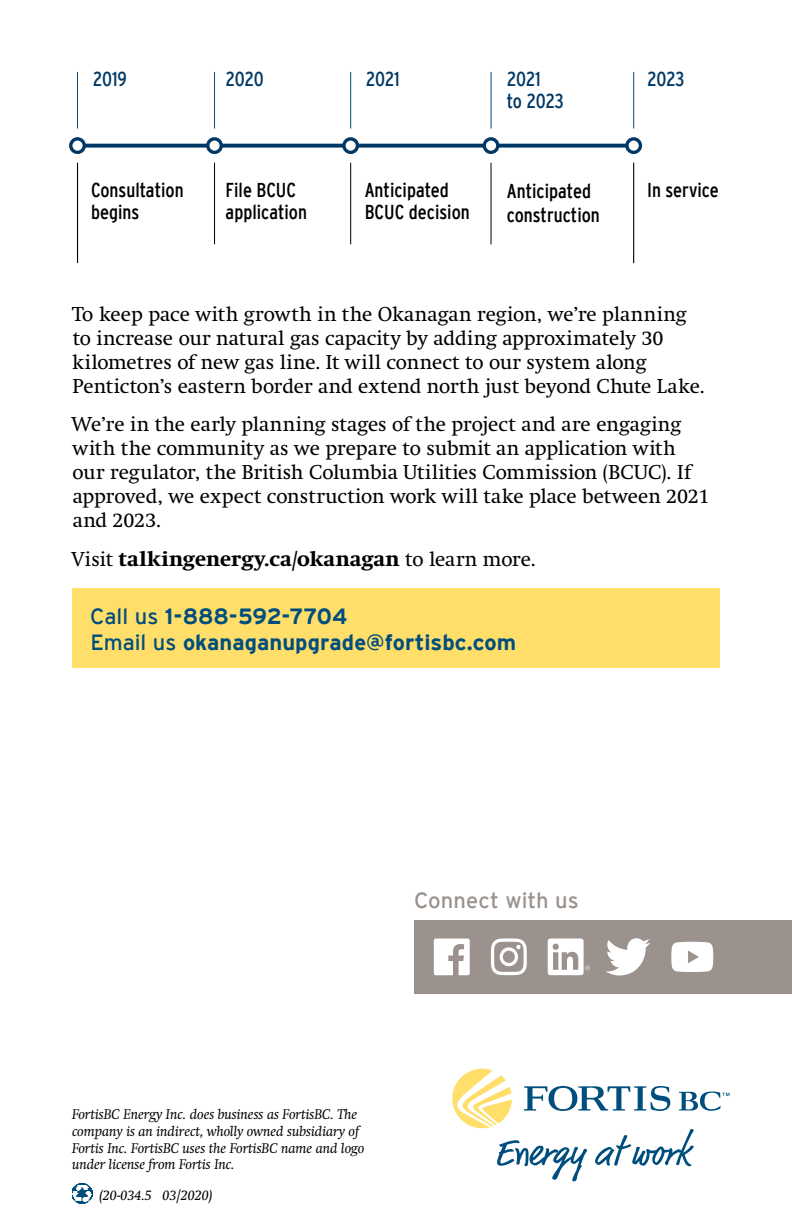
<style>
.page{position:relative;width:792px;height:1224px;background:#fff}
.page>*{position:absolute;margin:0;border:0;box-sizing:border-box;transform-origin:0 0}
.t1{font:700 22px/26.4px "Interstate";color:#004e7d}
.t2{font:22px "Interstate";color:#9b928d}
.t3{font:20px/24px "Swift C";color:#000}
.t4{font:condensed 20px/21.8px "Interstate";color:#000}
.t5{font:20px "Swift Extra Bold C";letter-spacing:.01em;color:#000}
.t6{font:condensed 20px/21.8px "Interstate";letter-spacing:-.01em;color:#003865}
.t7{font:italic 14px/16.8px "Swift C";color:#000}
.s1{font-family:"Swift C"}
.s2{font-weight:400}
</style>
<div class="page">
<img style="left:72px;top:1183px;width:20px;height:21px">
<svg style="left:497px;top:1140px;width:90px;height:41px"></svg>
<svg style="left:595px;top:1129px;width:99px;height:37px"></svg>
<svg style="left:679px;top:1092px;width:50px;height:19px"></svg>
<svg style="left:524px;top:1086px;width:146px;height:25px"></svg>
<svg style="left:452px;top:1069px;width:60px;height:59px"></svg>
<div style="left:72px;top:588px;width:648px;height:80px;background:#ffde6a"></div>
<div style="left:414px;top:920px;width:320px;height:74px;background:#9b928d"></div>
<svg style="left:671px;top:942px;width:42px;height:30px"></svg>
<svg style="left:606px;top:938px;width:44px;height:37px"></svg>
<svg style="left:548px;top:939px;width:42px;height:36px"></svg>
<svg style="left:491px;top:938px;width:36px;height:37px"></svg>
<svg style="left:434px;top:939px;width:36px;height:36px"></svg>
<div style="left:728px;top:920px;width:64px;height:74px;background:#9b928d"></div>
<svg style="left:86px;top:144px;width:539px;height:4px;fill:#003865"></svg>
<svg style="left:71px;top:139px;width:13px;height:13px"></svg>
<div style="left:69px;top:137px;width:17px;height:17px;border:3px solid #003865;border-radius:50%"></div>
<svg style="left:208px;top:139px;width:13px;height:13px"></svg>
<div style="left:206px;top:137px;width:17px;height:17px;border:3px solid #003865;border-radius:50%"></div>
<svg style="left:344px;top:139px;width:13px;height:13px"></svg>
<div style="left:342px;top:137px;width:17px;height:17px;border:3px solid #003865;border-radius:50%"></div>
<svg style="left:484px;top:139px;width:14px;height:13px"></svg>
<div style="left:483px;top:137px;width:16px;height:17px;border:3px solid #003865;border-radius:50%"></div>
<svg style="left:627px;top:139px;width:13px;height:13px"></svg>
<div style="left:625px;top:137px;width:17px;height:17px;border:3px solid #003865;border-radius:50%"></div>
<hr style="left:77px;top:72px;width:1px;height:57px;background:#004e7d">
<hr style="left:214px;top:72px;width:1px;height:57px;background:#004e7d">
<hr style="left:350px;top:72px;width:1px;height:57px;background:#004e7d">
<hr style="left:491px;top:72px;width:1px;height:57px;background:#004e7d">
<hr style="left:633px;top:72px;width:1px;height:57px;background:#004e7d">
<hr style="left:77px;top:163px;width:1px;height:100px;background:#000">
<hr style="left:214px;top:163px;width:1px;height:81px;background:#000">
<hr style="left:350px;top:163px;width:1px;height:81px;background:#000">
<hr style="left:491px;top:163px;width:1px;height:81px;background:#000">
<hr style="left:633px;top:163px;width:1px;height:100px;background:#000">
<p class="t6" style="left:93px;top:68px;width:36px">2019</p>
<p class="t6" style="left:226px;top:68px;width:40px">2020</p>
<p class="t6" style="left:366px;top:68px;width:35px">2021</p>
<p class="t6" style="left:507px;top:68px;width:59px">2021<br>to 2023</p>
<p class="t6" style="left:647px;top:68px;width:39px">2023</p>
<p class="t4" style="left:91px;top:179px;width:94px">Consultation begins</p>
<p class="t4" style="left:226px;top:179px;width:83px">File BCUC application</p>
<p class="t4" style="left:365px;top:179px;width:107px">Anticipated<br>BCUC decision</p>
<p class="t4" style="left:507px;top:179px;width:95px;line-height:24px">Anticipated construction</p>
<p class="t4" style="left:647px;top:179px;width:73px">In service</p>
<p class="t3" style="left:72px;top:302px;width:634px">To keep pace with growth in the Okanagan region, we’re planning to increase our natural gas capacity by adding approximately 30 kilometres of new gas line. It will connect to our system along Penticton’s eastern border and extend north just beyond Chute Lake.</p>
<p class="t3" style="left:72px;top:412px;width:639px">We’re in the early planning stages of the project and are engaging with the community as we prepare to submit an application with our regulator, the British Columbia Utilities Commission (BCUC). If approved, we expect construction work will take place between 2021 and 2023.</p>
<p class="t5" style="left:72px;top:547px;width:466px"><span class="s1">Visit</span> talkingenergy.ca/okanagan <span class="s1">to learn more.</span></p>
<p class="t1" style="left:90px;top:602px;width:428px"><span class="s2">Call us</span> 1-888-592-7704<br><span class="s2">Email us</span> okanaganupgrade@fortisbc.com</p>
<p class="t2" style="left:414px;top:887px;width:166px">Connect with us</p>
<p class="t7" style="left:72px;top:1106px;width:294px">FortisBC Energy Inc. does business as FortisBC. The company is an indirect, wholly owned subsidiary of Fortis Inc. FortisBC uses the FortisBC name and logo under license from Fortis Inc.</p>
<p class="t7" style="left:99px;top:1186px;width:115px">(20-034.5 03/2020)</p>
</div>
